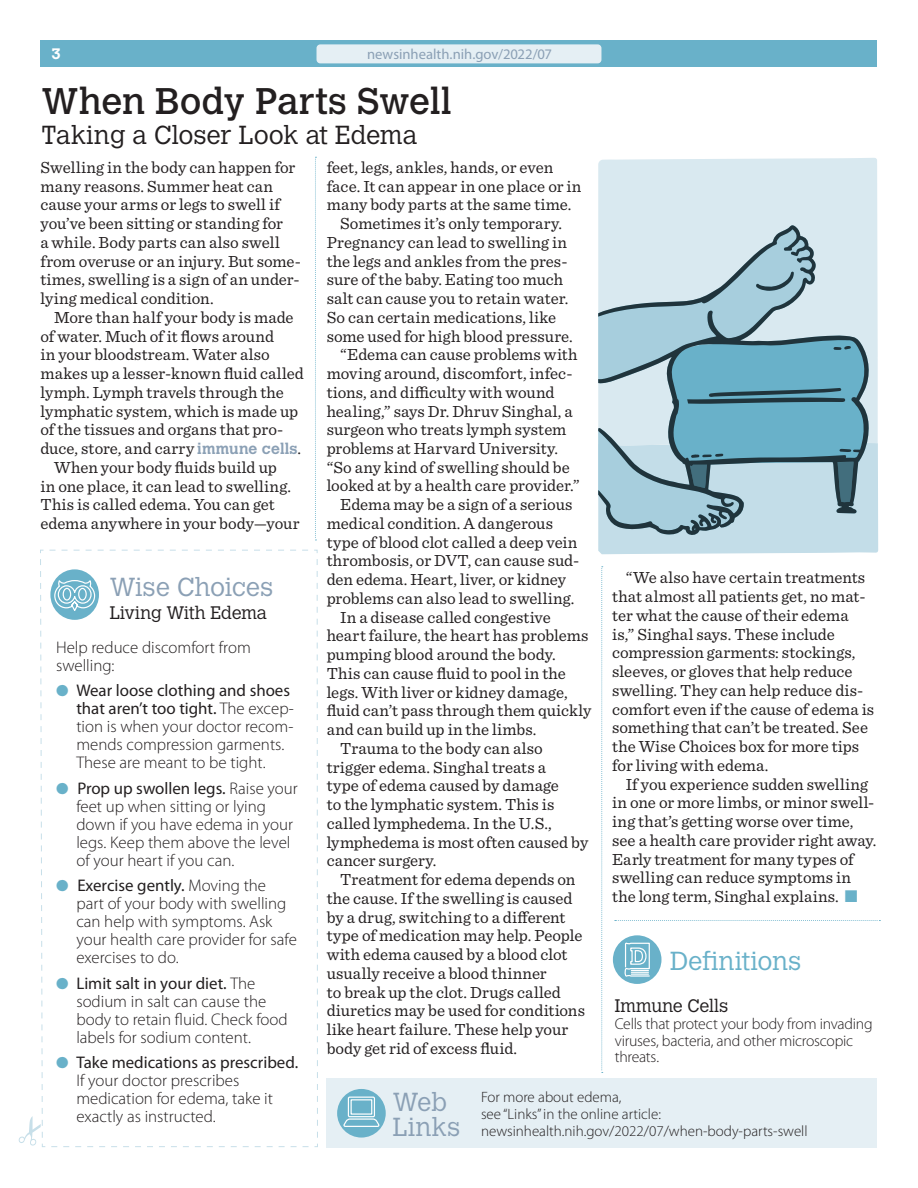
<style>
.page{position:relative;width:918px;height:1188px;background:#fff}
.page>*{position:absolute;margin:0;border:0;box-sizing:border-box;transform-origin:0 0}
.t1{font:36.75px "Calvert MT Std";letter-spacing:-.01em;color:#231f20}
.t2{font:300 25.8px "Calvert MT Std";letter-spacing:-.005em;color:#231f20}
.t3{font:300 25.8px/25.5px "Calvert MT Std";color:#8ba0b5}
.t4{font:300 25.8px "Calvert MT Std";letter-spacing:.005em;color:#69b1c9}
.t5{font:300 18px "Calvert MT Std";letter-spacing:-.005em;color:#231f20}
.t6{font:16.8px/18.8px "Sentinel";color:#231f20}
.t7{font:300 16.8px/18px "Myriad Pro";color:#231f20}
.t8{font:300 15.75px/16.8px "Myriad Pro";letter-spacing:-.015em;color:#231f20}
.t9{font:300 15px/17px "Myriad Pro";color:#231f20}
.t10{font:700 15px "Calvert MT Std";color:#fff}
.t11{font:14.7px "Myriad Pro";color:#8ba0b5}
.s1{font-family:"Calvert MT Std";font-weight:700;font-size:15.3px;color:#8ba0b5}
.s2{color:#69b1c9}
.s3{font-weight:400}
</style>
<div class="page">
<div style="left:40px;top:40px;width:838px;height:27px;background:#69b1c9"></div>
<div style="left:317px;top:44px;width:284px;height:19px;background:#e5eff4;border-radius:4px"></div>
<div style="left:326px;top:1079px;width:551px;height:69px;background:#e5eff4"></div>
<div style="left:337px;top:1089px;width:49px;height:49px;background:#69b1c9;border-radius:50%"></div>
<svg style="left:343px;top:1096px;width:37px;height:31px"></svg>
<div style="left:351px;top:1099px;width:21px;height:16px;border:1px solid #fff"></div>
<svg style="left:315px;top:157px;width:1px;height:384px"></svg>
<svg style="left:40px;top:549px;width:278px;height:598px"></svg>
<svg style="left:19px;top:558px;width:24px;height:588px"></svg>
<svg style="left:601px;top:566px;width:2px;height:507px"></svg>
<div style="left:613px;top:935px;width:48px;height:49px;background:#69b1c9;border-radius:50%"></div>
<svg style="left:624px;top:942px;width:26px;height:35px"></svg>
<svg style="left:615px;top:920px;width:265px;height:1px"></svg>
<div style="left:50px;top:569px;width:49px;height:51px;background:#69b1c9;border-radius:50%"></div>
<svg style="left:54px;top:579px;width:42px;height:34px"></svg>
<div style="left:598px;top:158px;width:280px;height:70px;background:#d9e9f0"></div>
<svg style="left:598px;top:228px;width:280px;height:326px;background:#9ec1ce"></svg>
<p class="t10" style="left:52px;top:44px;width:11px">3</p>
<p class="t11" style="left:367px;top:46px;width:186px">newsinhealth.nih.gov/2022/07</p>
<h1 class="t1" style="left:41px;top:80px;width:412px">When Body Parts Swell</h1>
<h2 class="t2" style="left:41px;top:120px;width:377px">Taking a Closer Look at Edema</h2>
<p class="t6" style="left:40px;top:157px;width:262px">Swelling in the body can happen for many reasons. Summer heat can cause your arms or legs to swell if you’ve been sitting or standing for<br>a while. Body parts can also swell from overuse or an injury. But some&shy;times, swelling is a sign of an under&shy;lying medical condition.</p>
<p class="t6" style="left:54px;top:307px;width:241px">More than half your body is made</p>
<p class="t6" style="left:40px;top:325px;width:235px">of water. Much of it flows around</p>
<p class="t6" style="left:40px;top:344px;width:231px">in your bloodstream. Water also</p>
<p class="t6" style="left:40px;top:363px;width:265px">makes up a lesser-known fluid called</p>
<p class="t6" style="left:40px;top:382px;width:245px">lymph. Lymph travels through the</p>
<p class="t6" style="left:40px;top:400px;width:259px">lymphatic system, which is made up</p>
<p class="t6" style="left:40px;top:419px;width:244px">of the tissues and organs that pro-</p>
<p class="t6" style="left:40px;top:438px;width:262px">duce, store, and carry <span class="s1">immune cells</span>.</p>
<p class="t6" style="left:54px;top:457px;width:224px">When your body fluids build up</p>
<p class="t6" style="left:41px;top:475px;width:252px">in one place, it can lead to swelling.</p>
<p class="t6" style="left:41px;top:494px;width:236px">This is called edema. You can get</p>
<p class="t6" style="left:41px;top:513px;width:261px">edema anywhere in your body—your</p>
<p class="t6" style="left:327px;top:157px;width:228px">feet, legs, ankles, hands, or even</p>
<p class="t6" style="left:327px;top:176px;width:256px">face. It can appear in one place or in</p>
<p class="t6" style="left:327px;top:194px;width:246px">many body parts at the same time.</p>
<p class="t6" style="left:340px;top:213px;width:223px">Sometimes it’s only temporary.</p>
<p class="t6" style="left:327px;top:232px;width:242px">Pregnancy can lead to swelling in</p>
<p class="t6" style="left:327px;top:250px;width:242px">the legs and ankles from the pres-</p>
<p class="t6" style="left:327px;top:269px;width:238px">sure of the baby. Eating too much</p>
<p class="t6" style="left:327px;top:288px;width:243px">salt can cause you to retain water.</p>
<p class="t6" style="left:327px;top:307px;width:231px">So can certain medications, like</p>
<p class="t6" style="left:327px;top:325px;width:248px">some used for high blood pressure.</p>
<p class="t6" style="left:340px;top:344px;width:239px">“Edema can cause problems with</p>
<p class="t6" style="left:327px;top:363px;width:247px">moving around, discomfort, infec-</p>
<p class="t6" style="left:327px;top:382px;width:229px">tions, and difficulty with wound</p>
<p class="t6" style="left:327px;top:400px;width:247px">healing,” says Dr. Dhruv Singhal, a</p>
<p class="t6" style="left:327px;top:419px;width:241px">surgeon who treats lymph system</p>
<p class="t6" style="left:327px;top:438px;width:233px">problems at Harvard University.</p>
<p class="t6" style="left:327px;top:457px;width:245px">“So any kind of swelling should be</p>
<p class="t6" style="left:327px;top:475px;width:255px">looked at by a health care provider.”</p>
<p class="t6" style="left:340px;top:494px;width:234px">Edema may be a sign of a serious</p>
<p class="t6" style="left:327px;top:513px;width:228px">medical condition. A dangerous</p>
<p class="t6" style="left:327px;top:532px;width:252px">type of blood clot called a deep vein</p>
<p class="t6" style="left:327px;top:550px;width:254px">thrombosis, or DVT, can cause sud-</p>
<p class="t6" style="left:327px;top:569px;width:241px">den edema. Heart, liver, or kidney</p>
<p class="t6" style="left:327px;top:588px;width:249px">problems can also lead to swelling.</p>
<p class="t6" style="left:340px;top:607px;width:212px">In a disease called congestive</p>
<p class="t6" style="left:327px;top:625px;width:263px">heart failure, the heart has problems</p>
<p class="t6" style="left:327px;top:644px;width:230px">pumping blood around the body.</p>
<p class="t6" style="left:327px;top:663px;width:241px">This can cause fluid to pool in the</p>
<p class="t6" style="left:327px;top:682px;width:242px">legs. With liver or kidney damage,</p>
<p class="t6" style="left:327px;top:700px;width:266px">fluid can’t pass through them quickly</p>
<p class="t6" style="left:327px;top:719px;width:211px">and can build up in the limbs.</p>
<p class="t6" style="left:340px;top:738px;width:204px">Trauma to the body can also</p>
<p class="t6" style="left:327px;top:757px;width:221px">trigger edema. Singhal treats a</p>
<p class="t6" style="left:327px;top:775px;width:234px">type of edema caused by damage</p>
<p class="t6" style="left:327px;top:794px;width:229px">to the lymphatic system. This is</p>
<p class="t6" style="left:327px;top:813px;width:227px">called lymphedema. In the U.S.,</p>
<p class="t6" style="left:327px;top:832px;width:263px">lymphedema is most often caused by</p>
<p class="t6" style="left:327px;top:850px;width:111px">cancer surgery.</p>
<p class="t6" style="left:340px;top:869px;width:237px">Treatment for edema depends on</p>
<p class="t6" style="left:327px;top:888px;width:247px">the cause. If the swelling is caused</p>
<p class="t6" style="left:327px;top:907px;width:240px">by a drug, switching to a different</p>
<p class="t6" style="left:327px;top:925px;width:257px">type of medication may help. People</p>
<p class="t6" style="left:327px;top:944px;width:242px">with edema caused by a blood clot</p>
<p class="t6" style="left:327px;top:963px;width:222px">usually receive a blood thinner</p>
<p class="t6" style="left:327px;top:982px;width:236px">to break up the clot. Drugs called</p>
<p class="t6" style="left:327px;top:1000px;width:260px">diuretics may be used for conditions</p>
<p class="t6" style="left:327px;top:1019px;width:243px">like heart failure. These help your</p>
<p class="t6" style="left:327px;top:1038px;width:192px">body get rid of excess fluid.</p>
<p class="t6" style="left:612px;top:567px;width:264px;text-indent:14px">“We also have certain treatments that almost all patients get, no mat&shy;ter what the cause of their edema is,” Singhal says. These include compression garments: stockings, sleeves, or gloves that help reduce swelling. They can help reduce dis&shy;comfort even if the cause of edema is something that can’t be treated. See the Wise Choices box for more tips for living with edema.</p>
<p class="t6" style="left:612px;top:774px;width:266px;text-indent:14px">If you experience sudden swelling in one or more limbs, or minor swell&shy;ing that’s getting worse over time, see a health care provider right away.<br>Early treatment for many types of swelling can reduce symptoms in the long term, Singhal explains. <span class="s2">■</span></p>
<h2 class="t3" style="left:110px;top:575px;width:165px">Wise Choices</h2>
<p class="t5" style="left:110px;top:603px;width:159px">Living With Edema</p>
<p class="t7" style="left:56px;top:638px;width:196px">Help reduce discomfort from swelling:</p>
<p class="t7" style="left:76px;top:682px;width:219px;text-indent:-20px"><span class="s2">●</span> <span class="s3">Wear loose clothing and shoes that aren’t too tight.</span> The excep&shy;tion is when your doctor recom&shy;mends compression garments.<br>These are meant to be tight.</p>
<p class="t7" style="left:76px;top:779px;width:223px;text-indent:-20px"><span class="s2">●</span> <span class="s3">Prop up swollen legs.</span> Raise your feet up when sitting or lying down if you have edema in your legs. Keep them above the level of your heart if you can.</p>
<p class="t7" style="left:76px;top:877px;width:222px;text-indent:-20px"><span class="s2">●</span> <span class="s3">Exercise gently.</span> Moving the part of your body with swelling can help with symptoms. Ask your health care provider for safe exercises to do.</p>
<p class="t7" style="left:76px;top:975px;width:213px;text-indent:-20px"><span class="s2">●</span> <span class="s3">Limit salt in your diet.</span> The sodium in salt can cause the body to retain fluid. Check food labels for sodium content.</p>
<p class="t7" style="left:76px;top:1054px;width:223px;text-indent:-20px"><span class="s2">●</span> <span class="s3">Take medications as prescribed.<br></span>If your doctor prescribes medication for edema, take it exactly as instructed.</p>
<h2 class="t4" style="left:670px;top:947px;width:133px">Definitions</h2>
<p class="t5" style="left:615px;top:995px;width:115px">Immune Cells</p>
<p class="t8" style="left:615px;top:1015px;width:259px">Cells that protect your body from invading viruses, bacteria, and other microscopic threats.</p>
<p class="t9" style="left:481px;top:1089px;width:328px">For more about edema,<br>see “Links” in the online article: newsinhealth.nih.gov/2022/07/when-body-parts-swell</p>
<h2 class="t3" style="left:393px;top:1090px;width:69px">Web<br>Links</h2>
</div>
